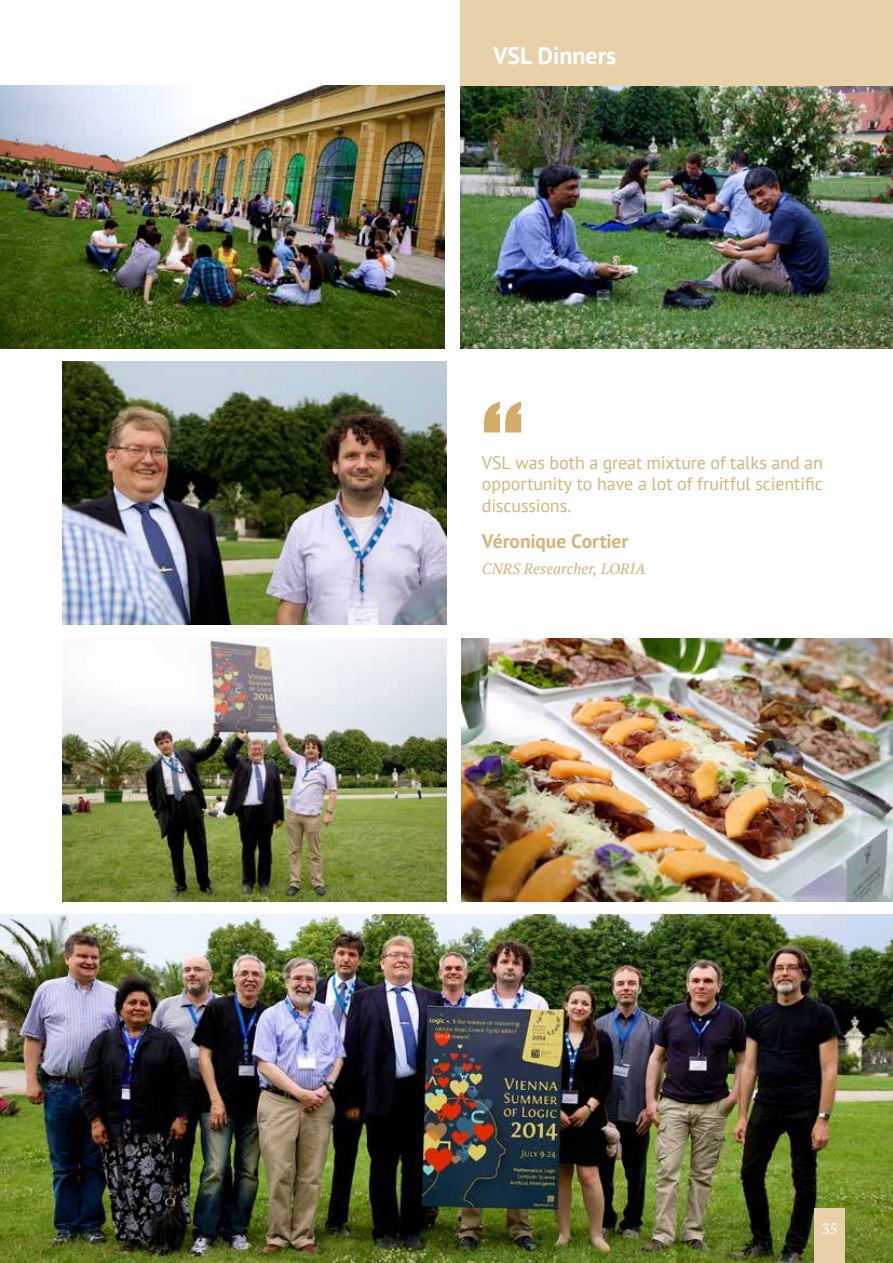
<style>
.page{position:relative;width:893px;height:1263px;background:#fff}
.page>*{position:absolute;margin:0;border:0;box-sizing:border-box;transform-origin:0 0}
.t1{font:120px "Impact";color:#d2ab67}
.t2{font:700 24px "PT Sans";color:#fff}
.t3{font:700 19.5px "PT Sans";letter-spacing:-.005em;color:#d6b478}
.t4{font:18px/21.6px "PT Sans";letter-spacing:-.005em;color:#d6b478;text-align:justify}
.t5{font:italic 15px "PT Serif";color:#d6b478}
.t6{font:15px "PT Serif";color:#fff}
</style>
<div class="page">
<img style="left:0;top:915px;width:893px;height:348px">
<img style="left:461px;top:85px;width:432px;height:263px">
<img style="left:0;top:85px;width:445px;height:263px">
<img style="left:461px;top:638px;width:432px;height:263px">
<img style="left:63px;top:362px;width:383px;height:263px">
<img style="left:63px;top:638px;width:383px;height:263px">
<div style="left:461px;top:0;width:432px;height:85px;background:#e8d0a9"></div>
<div style="left:815px;top:1208px;width:30px;height:55px;background:#e8d0a9"></div>
<h2 class="t2" style="left:493px;top:40px;width:125px">VSL Dinners</h2>
<h1 class="t1" style="left:482px;top:356px;width:43px">“</h1>
<p class="t4" style="left:482px;top:451px;width:342px">VSL was both a great mixture of talks and an opportunity to have a lot of fruitful scientific discussions.</p>
<p class="t3" style="left:482px;top:528px;width:148px">Véronique Cortier</p>
<p class="t5" style="left:482px;top:559px;width:165px">CNRS Researcher, LORIA</p>
<p class="t6" style="left:822px;top:1219px;width:17px">35</p>
</div>
